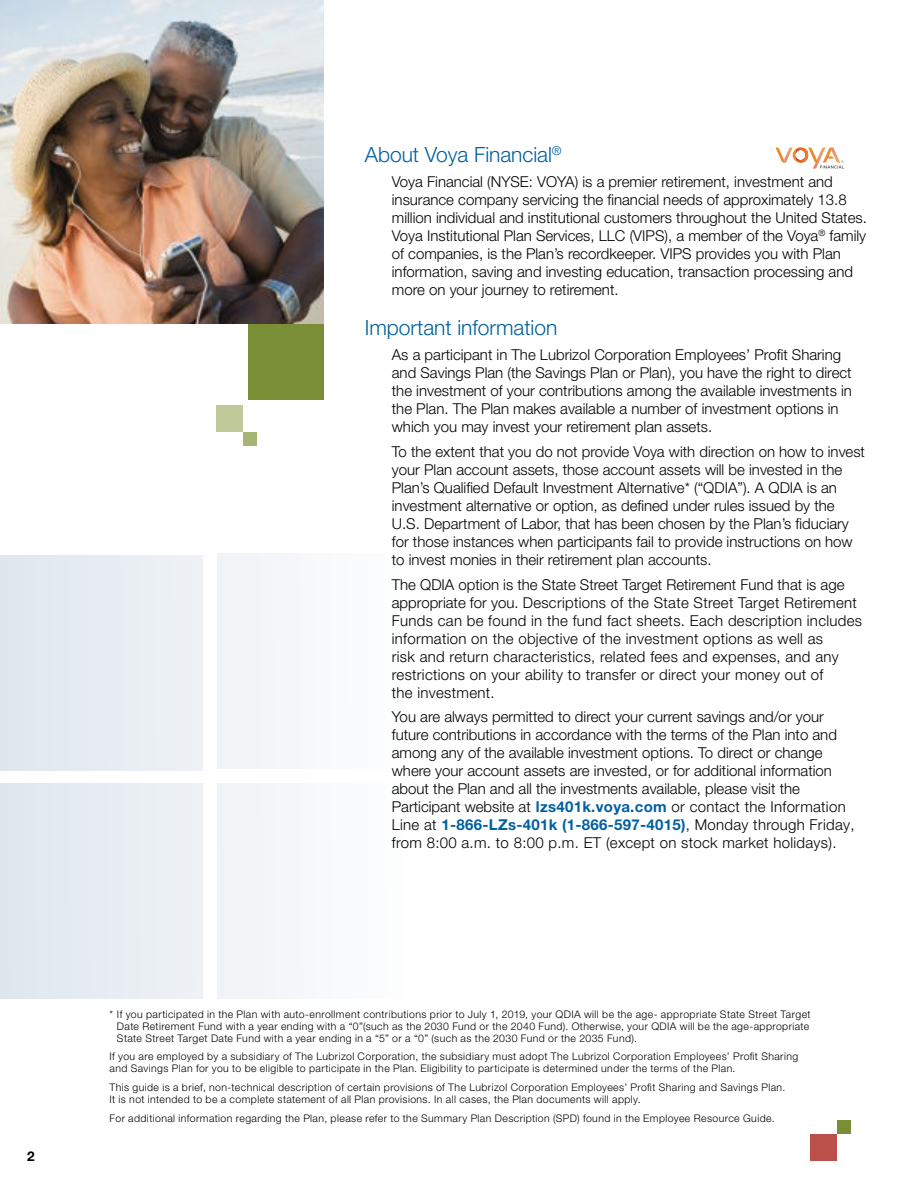
<style>
.page{position:relative;width:918px;height:1188px;background:#fff}
.page>*{position:absolute;margin:0;border:0;box-sizing:border-box;transform-origin:0 0}
.t1{font:300 21px "Helvetica Neue LT Pro";color:#00609e}
.t2{font:300 15px/18px "Helvetica Neue LT Pro";color:#000}
.t3{font:300 15px/18px "Helvetica Neue LT Pro";letter-spacing:.02em;color:#000}
.t4{font:700 13.5px "Helvetica Neue LT Pro";color:#000}
.t5{font:300 10.5px/12px "Helvetica Neue LT Pro";letter-spacing:.04em;color:#000}
.s1{font-weight:700;color:#00609e}
</style>
<div class="page">
<div style="left:0;top:783px;width:203px;height:216px;background:#e6ecf2"></div>
<div style="left:0;top:555px;width:203px;height:216px;background:#e6ecf2"></div>
<div style="left:217px;top:554px;width:230px;height:216px;background:#f8f9fb"></div>
<div style="left:217px;top:783px;width:230px;height:216px;background:#f7f9fb"></div>
<svg style="left:776px;top:147px;width:68px;height:22px"></svg>
<div style="left:248px;top:324px;width:76px;height:75px;background:#798e35"></div>
<img style="left:0;top:0;width:324px;height:324px">
<div style="left:216px;top:405px;width:27px;height:27px;background:#c0c999"></div>
<div style="left:243px;top:432px;width:13px;height:14px;background:#a7b574"></div>
<div style="left:810px;top:1134px;width:27px;height:27px;background:#ba5049"></div>
<div style="left:837px;top:1120px;width:13px;height:14px;background:#798e35"></div>
<p class="t4" style="left:27px;top:1147px;width:9px">2</p>
<h1 class="t1" style="left:365px;top:142px;width:198px">About Voya Financial<sup>®</sup></h1>
<p class="t2" style="left:392px;top:172px;width:477px">Voya Financial (NYSE: VOYA) is a premier retirement, investment and insurance company servicing the financial needs of approximately 13.8 million individual and institutional customers throughout the United States.<br>Voya Institutional Plan Services, LLC (VIPS), a member of the Voya<sup>®</sup> family of companies, is the Plan’s recordkeeper. VIPS provides you with Plan information, saving and investing education, transaction processing and more on your journey to retirement.</p>
<h1 class="t1" style="left:365px;top:315px;width:194px">Important information</h1>
<p class="t2" style="left:392px;top:345px;width:462px">As a participant in The Lubrizol Corporation Employees’ Profit Sharing and Savings Plan (the Savings Plan or Plan), you have the right to direct the investment of your contributions among the available investments in the Plan. The Plan makes available a number of investment options in which you may invest your retirement plan assets.</p>
<p class="t2" style="left:392px;top:442px;width:475px">To the extent that you do not provide Voya with direction on how to invest your Plan account assets, those account assets will be invested in the Plan’s Qualified Default Investment Alternative* (“QDIA”). A QDIA is an investment alternative or option, as defined under rules issued by the U.S. Department of Labor, that has been chosen by the Plan’s fiduciary for those instances when participants fail to provide instructions on how to invest monies in their retirement plan accounts.</p>
<p class="t3" style="left:392px;top:575px;width:472px">The QDIA option is the State Street Target Retirement Fund that is age appropriate for you. Descriptions of the State Street Target Retirement Funds can be found in the fund fact sheets. Each description includes information on the objective of the investment options as well as<br>risk and return characteristics, related fees and expenses, and any restrictions on your ability to transfer or direct your money out of<br>the investment.</p>
<p class="t2" style="left:392px;top:708px;width:464px">You are always permitted to direct your current savings and/or your future contributions in accordance with the terms of the Plan into and among any of the available investment options. To direct or change where your account assets are invested, or for additional information about the Plan and all the investments available, please visit the Participant website at <span class="s1">lzs401k.voya.com</span> or contact the Information Line at <span class="s1">1-866-LZs-401k (1-866-597-4015)</span>, Monday through Friday, from 8:00 a.m. to 8:00 p.m. ET (except on stock market holidays).</p>
<p class="t5" style="left:117px;top:1008px;width:695px;text-indent:-7px">* If you participated in the Plan with auto-enrollment contributions prior to July 1, 2019, your QDIA will be the age- appropriate State Street Target<br>Date Retirement Fund with a year ending with a “0”(such as the 2030 Fund or the 2040 Fund). Otherwise, your QDIA will be the age-appropriate<br>State Street Target Date Fund with a year ending in a “5” or a “0” (such as the 2030 Fund or the 2035 Fund).</p>
<p class="t5" style="left:110px;top:1050px;width:690px">If you are employed by a subsidiary of The Lubrizol Corporation, the subsidiary must adopt The Lubrizol Corporation Employees’ Profit Sharing and Savings Plan for you to be eligible to participate in the Plan. Eligibility to participate is determined under the terms of the Plan.</p>
<p class="t5" style="left:110px;top:1081px;width:677px">This guide is a brief, non-technical description of certain provisions of The Lubrizol Corporation Employees’ Profit Sharing and Savings Plan.<br>It is not intended to be a complete statement of all Plan provisions. In all cases, the Plan documents will apply.</p>
<p class="t5" style="left:110px;top:1112px;width:667px">For additional information regarding the Plan, please refer to the Summary Plan Description (SPD) found in the Employee Resource Guide.</p>
</div>
